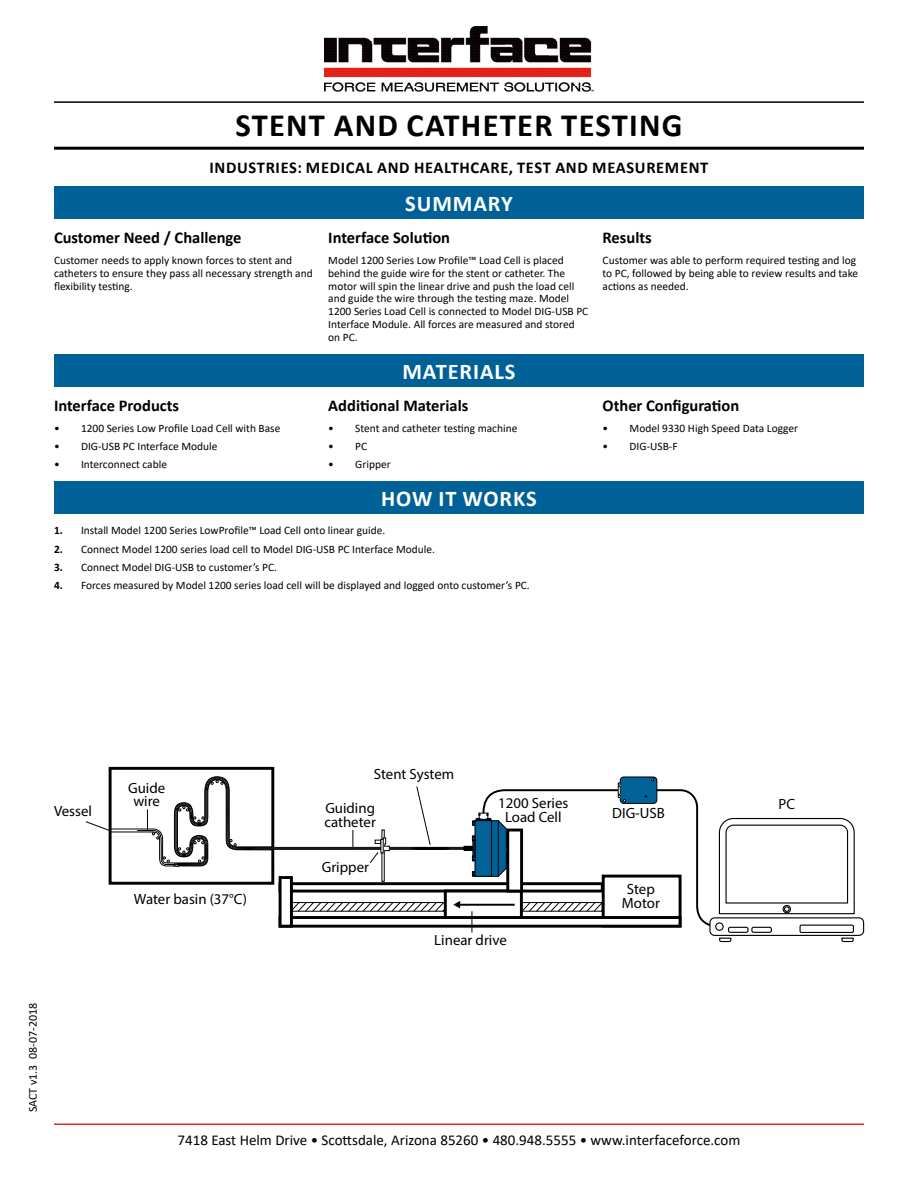
<style>
.page{position:relative;width:918px;height:1188px;background:#fff}
.page>*{position:absolute;margin:0;border:0;box-sizing:border-box;transform-origin:0 0}
.t1{font:700 32.55px "Calibri";letter-spacing:.04em;color:#000}
.t2{font:700 22.5px "Calibri";letter-spacing:.04em;color:#fff}
.t3{font:700 16.5px "Calibri";color:#000}
.t4{font:700 16.5px "Calibri";letter-spacing:.04em;color:#000}
.t5{font:15px "Calibri";color:#000}
.t6{font:14.85px/13.6px "Myriad Pro";color:#000;text-align:center}
.t7{font:12px "Calibri";color:#000}
.t8{font:11.4px/12.9px "Calibri";color:#000}
.s1{font-weight:700}
</style>
<div class="page">
<hr style="left:54px;top:1124px;width:810px;height:1px;background:#de2b26">
<img style="left:324px;top:27px;width:270px;height:65px">
<hr style="left:54px;top:101px;width:810px;height:2px;background:#000">
<div style="left:54px;top:186px;width:810px;height:33px;background:#006198"></div>
<div style="left:54px;top:354px;width:810px;height:33px;background:#006198"></div>
<div style="left:54px;top:481px;width:810px;height:33px;background:#006198"></div>
<hr style="left:54px;top:147px;width:810px;height:3px;background:#000">
<svg style="left:85px;top:766px;width:770px;height:177px"></svg>
<p class="t1" style="left:235px;top:102px;width:449px">STENT AND CATHETER TESTING</p>
<p class="t4" style="left:210px;top:156px;width:500px">INDUSTRIES: MEDICAL AND HEALTHCARE, TEST AND MEASUREMENT</p>
<p class="t2" style="left:405px;top:188px;width:109px">SUMMARY</p>
<p class="t3" style="left:54px;top:226px;width:189px">Customer Need / Challenge</p>
<p class="t3" style="left:328px;top:226px;width:123px">Interface Solution</p>
<p class="t3" style="left:603px;top:226px;width:51px">Results</p>
<p class="t8" style="left:54px;top:253px;width:260px">Customer needs to apply known forces to stent and catheters to ensure they pass all necessary strength and flexibility testing.</p>
<p class="t8" style="left:328px;top:253px;width:262px">Model 1200 Series Low Profile™ Load Cell is placed behind the guide wire for the stent or catheter. The motor will spin the linear drive and push the load cell and guide the wire through the testing maze. Model 1200 Series Load Cell is connected to Model DIG-USB PC Interface Module. All forces are measured and stored on PC.</p>
<p class="t8" style="left:603px;top:253px;width:257px">Customer was able to perform required testing and log to PC, followed by being able to review results and take actions as needed.</p>
<p class="t2" style="left:402px;top:356px;width:115px">MATERIALS</p>
<p class="t3" style="left:54px;top:394px;width:127px">Interface Products</p>
<p class="t3" style="left:328px;top:394px;width:142px">Additional Materials</p>
<p class="t3" style="left:603px;top:394px;width:138px">Other Configuration</p>
<p class="t8" style="left:54px;top:421px;width:228px">• 1200 Series Low Profile Load Cell with Base</p>
<p class="t8" style="left:54px;top:439px;width:165px">• DIG-USB PC Interface Module</p>
<p class="t8" style="left:54px;top:458px;width:115px">• Interconnect cable</p>
<p class="t8" style="left:328px;top:421px;width:191px">• Stent and catheter testing machine</p>
<p class="t8" style="left:328px;top:439px;width:40px">• PC</p>
<p class="t8" style="left:328px;top:458px;width:64px">• Gripper</p>
<p class="t8" style="left:603px;top:421px;width:197px">• Model 9330 High Speed Data Logger</p>
<p class="t8" style="left:603px;top:439px;width:77px">• DIG-USB-F</p>
<p class="t2" style="left:381px;top:483px;width:157px">HOW IT WORKS</p>
<p class="t8" style="left:54px;top:524px;width:333px"><span class="s1">1.</span> Install Model 1200 Series LowProfile™ Load Cell onto linear guide.</p>
<p class="t8" style="left:54px;top:542px;width:383px"><span class="s1">2.</span> Connect Model 1200 series load cell to Model DIG-USB PC Interface Module.</p>
<p class="t8" style="left:54px;top:561px;width:225px"><span class="s1">3.</span> Connect Model DIG-USB to customer’s PC.</p>
<p class="t8" style="left:54px;top:579px;width:477px"><span class="s1">4.</span> Forces measured by Model 1200 series load cell will be displayed and logged onto customer’s PC.</p>
<p class="t6" style="left:54px;top:804px;width:39px">Vessel</p>
<p class="t7" style="left:25px;top:1112px;width:111px;rotate:-90deg">SACT v1.3 08-07-2018</p>
<p class="t6" style="left:128px;top:781px;width:39px">Guide wire</p>
<p class="t6" style="left:374px;top:767px;width:82px">Stent System</p>
<p class="t6" style="left:498px;top:796px;width:72px">1200 Series<br>Load Cell</p>
<p class="t6" style="left:612px;top:806px;width:54px">DIG-USB</p>
<p class="t6" style="left:325px;top:801px;width:51px">Guiding</p>
<p class="t6" style="left:779px;top:797px;width:18px">PC</p>
<p class="t6" style="left:324px;top:815px;width:53px">catheter</p>
<p class="t6" style="left:322px;top:860px;width:49px">Gripper</p>
<p class="t6" style="left:627px;top:882px;width:30px">Step</p>
<p class="t6" style="left:134px;top:892px;width:115px">Water basin (37°C)</p>
<p class="t6" style="left:622px;top:896px;width:40px">Motor</p>
<p class="t6" style="left:434px;top:933px;width:74px">Linear drive</p>
<h3 class="t5" style="left:178px;top:1129px;width:564px">7418 East Helm Drive • Scottsdale, Arizona 85260 • 480.948.5555 • www.interfaceforce.com</h3>
</div>
